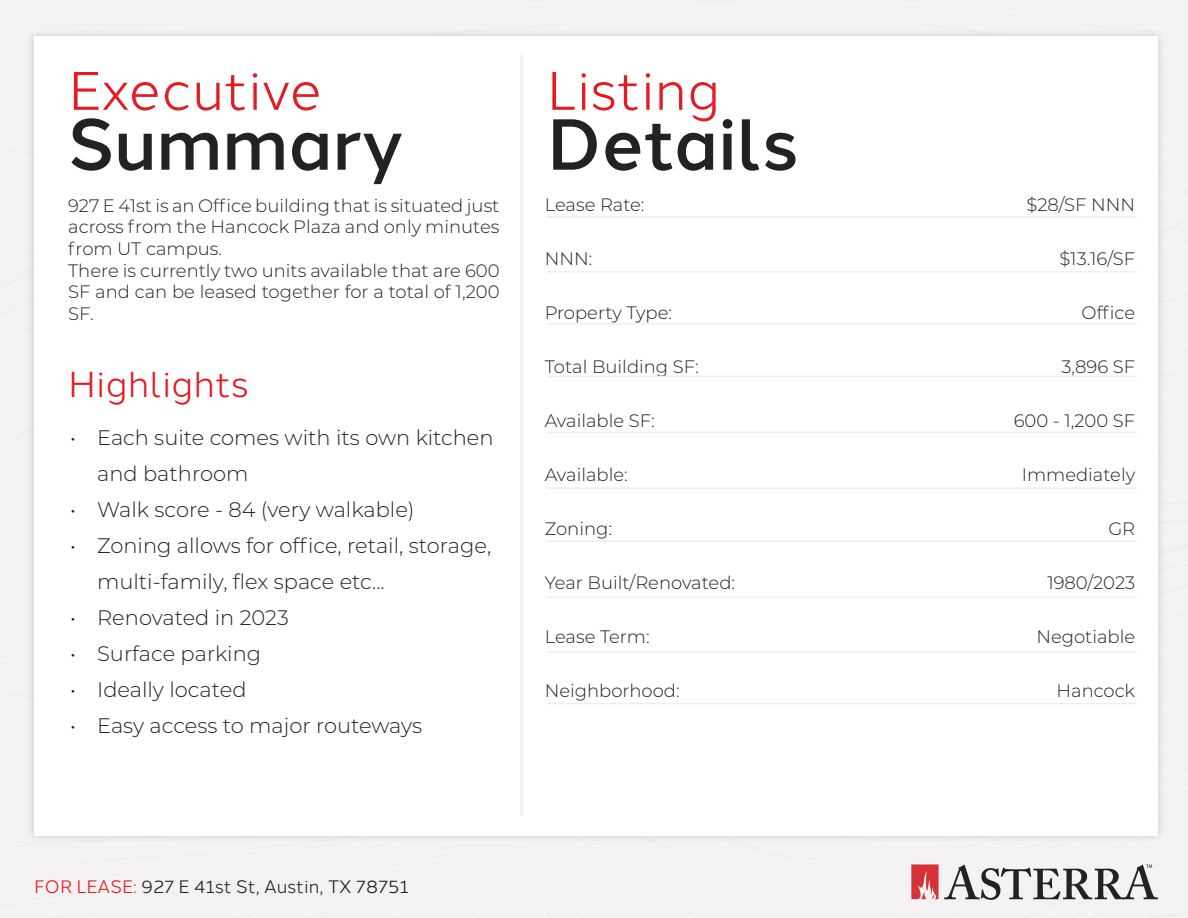
<style>
.page{position:relative;width:1188px;height:918px;background:#fff}
.page>*{position:absolute;margin:0;border:0;box-sizing:border-box;transform-origin:0 0}
.t1{font:500 72px "Halcom";color:#212126}
.t2{font:54px "Halcom";color:#e51a23}
.t3{font:36px "Halcom";color:#e51a23}
.t4{font:300 21px/36px "Montserrat";color:#212126}
.t5{font:300 18px/21.6px "Montserrat";color:#212126;text-align:justify}
.t6{font:18px "Halcom";color:#212126}
.t7{font:300 18px "Montserrat";color:#231f20}
.s1{color:#e51a23}
</style>
<div class="page">
<div style="left:26px;top:28px;width:1140px;height:815px;background:#231f20;opacity:.2"></div>
<div style="left:34px;top:36px;width:1124px;height:799px;background:#fff"></div>
<svg style="left:911px;top:864px;width:247px;height:36px"></svg>
<hr style="left:520px;top:55px;width:3px;height:761px;background:#f0edee">
<hr style="left:547px;top:271px;width:590px;height:2px;background:#f0edee">
<hr style="left:547px;top:323px;width:590px;height:1px;background:#f0edee">
<hr style="left:547px;top:376px;width:590px;height:1px;background:#f0edee">
<hr style="left:547px;top:432px;width:590px;height:1px;background:#f0edee">
<hr style="left:547px;top:487px;width:590px;height:2px;background:#f0edee">
<hr style="left:547px;top:540px;width:590px;height:2px;background:#f0edee">
<hr style="left:547px;top:597px;width:590px;height:1px;background:#f0edee">
<hr style="left:547px;top:651px;width:590px;height:2px;background:#f0edee">
<hr style="left:547px;top:703px;width:590px;height:1px;background:#f0edee">
<hr style="left:547px;top:216px;width:590px;height:2px;background:#f0edee">
<p class="t2" style="left:68px;top:48px;width:255px">Executive</p>
<p class="t1" style="left:68px;top:87px;width:337px">Summary</p>
<p class="t5" style="left:68px;top:194px;width:433px">927 E 41st is an Office building that is situated just across from the Hancock Plaza and only minutes from UT campus.</p>
<p class="t5" style="left:68px;top:259px;width:433px">There is currently two units available that are 600<br>SF and can be leased together for a total of 1,200<br>SF.</p>
<p class="t3" style="left:68px;top:355px;width:182px">Highlights</p>
<p class="t4" style="left:97px;top:418px;width:398px;text-indent:-27px">• Each suite comes with its own kitchen and bathroom</p>
<p class="t4" style="left:70px;top:490px;width:346px">• Walk score - 84 (very walkable)</p>
<p class="t4" style="left:97px;top:526px;width:396px;text-indent:-27px">• Zoning allows for office, retail, storage, multi-family, flex space etc...</p>
<p class="t4" style="left:70px;top:598px;width:220px">• Renovated in 2023</p>
<p class="t4" style="left:70px;top:634px;width:193px">• Surface parking</p>
<p class="t4" style="left:70px;top:670px;width:178px">• Ideally located</p>
<p class="t4" style="left:70px;top:706px;width:353px">• Easy access to major routeways</p>
<p class="t2" style="left:547px;top:48px;width:175px">Listing</p>
<p class="t1" style="left:547px;top:87px;width:253px">Details</p>
<p class="t5" style="left:545px;top:193px;width:101px">Lease Rate:</p>
<p class="t5" style="left:1026px;top:193px;width:110px">$28/SF NNN</p>
<p class="t5" style="left:545px;top:247px;width:49px">NNN:</p>
<p class="t5" style="left:1060px;top:247px;width:77px">$13.16/SF</p>
<p class="t5" style="left:545px;top:301px;width:129px">Property Type:</p>
<p class="t5" style="left:1082px;top:301px;width:55px">Office</p>
<p class="t5" style="left:545px;top:355px;width:156px">Total Building SF:</p>
<p class="t5" style="left:1061px;top:355px;width:75px">3,896 SF</p>
<p class="t5" style="left:545px;top:409px;width:111px">Available SF:</p>
<p class="t5" style="left:1014px;top:409px;width:123px">600 - 1,200 SF</p>
<p class="t5" style="left:545px;top:463px;width:85px">Available:</p>
<p class="t7" style="left:1022px;top:462px;width:115px">Immediately</p>
<p class="t5" style="left:545px;top:517px;width:69px">Zoning:</p>
<p class="t5" style="left:1108px;top:517px;width:28px">GR</p>
<p class="t5" style="left:545px;top:571px;width:192px">Year Built/Renovated:</p>
<p class="t5" style="left:1047px;top:571px;width:89px">1980/2023</p>
<p class="t5" style="left:545px;top:625px;width:106px">Lease Term:</p>
<p class="t5" style="left:1036px;top:625px;width:100px">Negotiable</p>
<p class="t5" style="left:545px;top:679px;width:136px">Neighborhood:</p>
<p class="t5" style="left:1057px;top:679px;width:80px">Hancock</p>
<p class="t6" style="left:34px;top:873px;width:376px"><span class="s1">FOR LEASE:</span> 927 E 41st St, Austin, TX 78751</p>
</div>
